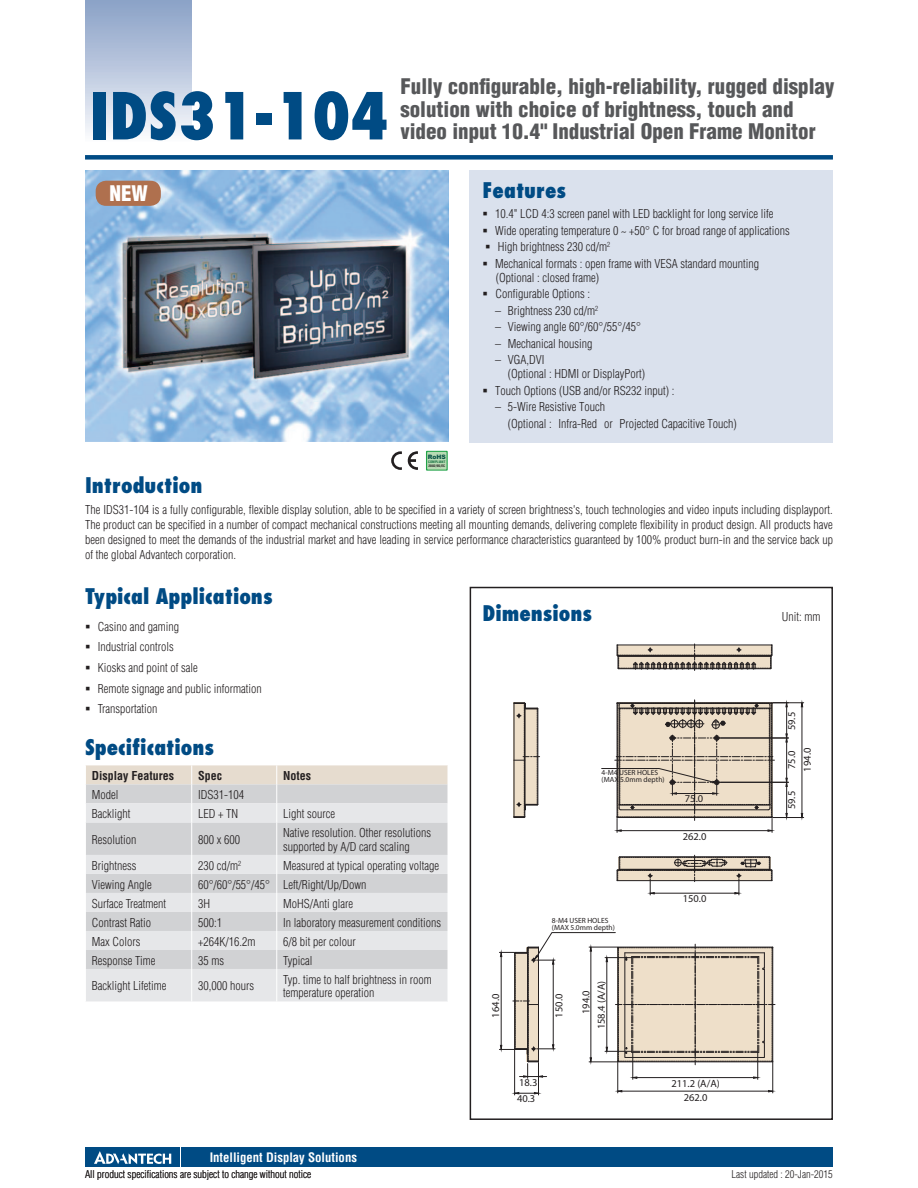
<style>
.page{position:relative;width:918px;height:1188px;background:#fff}
.page>*{position:absolute;margin:0;border:0;box-sizing:border-box;transform-origin:0 0}
.DS_Model_Name_1P{font:800 condensed 63px "Futura";color:#004b84}
.DS_Headline-1P{font:900 condensed 21px/22.5px "Helvetica";color:#57585a}
.DS_Paragraph_Header{font:800 condensed 21px "Futura";color:#004b84}
.DS_Model_Name_1P-2{font:900 condensed 21px "Helvetica";color:#fff}
.t1{font:700 condensed 12.75px "Helvetica";color:#fff}
.DS_Body_Text{font:300 condensed 12px/15px "Helvetica";color:#231f20}
.DS_Tab-data{font:300 condensed 12px/13.5px "Helvetica";color:#231f20}
.DS_Tab-data_bold{font:700 condensed 12px "Helvetica";color:#231f20}
.t2{font:10.5px/15px "Myriad Pro";color:#231f20;text-align:center}
.t3{font:300 condensed 10.5px "Helvetica";color:#231f20}
.t4{font:7.5px/6.8px "Myriad Pro";color:#231f20}
.t5{font:900 6px "Arial";color:#0c5447}
.t6{font:700 condensed 3.3px/4.5px "Helvetica";color:#231f20;scale:1.11 1}
.s1{color:#0c6a39}
</style>
<div class="page">
<div style="left:85px;top:155px;width:748px;height:5px;background:#004b84"></div>
<div style="left:85px;top:0;width:106px;height:143px;background:linear-gradient(to bottom,#879fc5,#fafafd)"></div>
<div style="left:182px;top:1147px;width:651px;height:20px;background:#004b84"></div>
<div style="left:85px;top:1147px;width:95px;height:20px;background:#004b84"></div>
<svg style="left:94px;top:1151px;width:77px;height:13px"></svg>
<div style="left:470px;top:170px;width:363px;height:272px;background:#dae1ed"></div>
<div style="left:470px;top:587px;width:363px;height:533px;border:2px solid #231f20"></div>
<svg style="left:86px;top:822px;width:362px;height:179px;background:#dbdcde"></svg>
<hr style="left:191px;top:822px;width:1px;height:33px;background:#fff">
<hr style="left:276px;top:822px;width:1px;height:33px;background:#fff">
<svg style="left:191px;top:855px;width:1px;height:114px"></svg>
<svg style="left:276px;top:855px;width:1px;height:114px"></svg>
<hr style="left:191px;top:969px;width:1px;height:32px;background:#fff">
<hr style="left:276px;top:969px;width:1px;height:32px;background:#fff">
<svg style="left:86px;top:765px;width:362px;height:57px;background:#dfddda"></svg>
<svg style="left:426px;top:451px;width:22px;height:20px"></svg>
<div style="left:427px;top:452px;width:20px;height:18px;background:#b8dbb4"></div>
<svg style="left:391px;top:451px;width:11px;height:19px"></svg>
<svg style="left:408px;top:451px;width:10px;height:19px"></svg>
<img style="left:85px;top:170px;width:364px;height:272px">
<hr style="left:773px;top:817px;width:31px;height:1px;background:#231f20">
<hr style="left:773px;top:702px;width:31px;height:1px;background:#231f20">
<hr style="left:802px;top:707px;width:1px;height:106px;background:#231f20">
<svg style="left:800px;top:813px;width:4px;height:8px"></svg>
<svg style="left:800px;top:700px;width:4px;height:8px"></svg>
<svg style="left:616px;top:644px;width:157px;height:27px;background:#b5aa9d"></svg>
<svg style="left:616px;top:855px;width:157px;height:40px"></svg>
<svg style="left:513px;top:702px;width:27px;height:116px;background:#cabfb0"></svg>
<svg style="left:601px;top:699px;width:187px;height:133px"></svg>
<hr style="left:538px;top:1063px;width:1px;height:32px;background:#231f20">
<hr style="left:514px;top:1050px;width:1px;height:45px;background:#231f20">
<svg style="left:512px;top:1092px;width:30px;height:3px"></svg>
<hr style="left:772px;top:1062px;width:1px;height:31px;background:#231f20">
<hr style="left:617px;top:1062px;width:1px;height:31px;background:#231f20">
<hr style="left:622px;top:1091px;width:147px;height:1px;background:#231f20">
<svg style="left:768px;top:1090px;width:8px;height:3px"></svg>
<svg style="left:615px;top:1090px;width:8px;height:3px"></svg>
<svg style="left:499px;top:932px;width:276px;height:147px"></svg>
<div style="left:96px;top:181px;width:65px;height:25px;background:#af704e;border-radius:10px"></div>
<p class="DS_Model_Name_1P" style="left:89px;top:76px;width:301px">IDS31-104</p>
<p class="DS_Headline-1P" style="left:400px;top:75px;width:435px">Fully configurable, high-reliability, rugged display solution with choice of brightness, touch and video input 10.4" Industrial Open Frame Monitor</p>
<p class="DS_Model_Name_1P-2" style="left:109px;top:181px;width:40px">NEW</p>
<p class="t5" style="left:428px;top:452px;width:19px">RoHS</p>
<p class="t6" style="left:428px;top:459px;width:17px"><span class="s1">COMPLIANT<br></span>2002/95/EC</p>
<h2 class="DS_Paragraph_Header" style="left:483px;top:177px;width:85px">Features</h2>
<p class="DS_Body_Text" style="left:495px;top:205px;width:296px;line-height:16.5px">10.4" LCD 4:3 screen panel with LED backlight for long service life Wide operating temperature 0 ~ +50° C for broad range of applications High brightness 230 cd/m<sup>2<br></sup>Mechanical formats : open frame with VESA standard mounting</p>
<p class="DS_Body_Text" style="left:495px;top:269px;width:105px;line-height:16.4px">(Optional : closed frame)<br>Configurable Options :</p>
<p class="DS_Body_Text" style="left:495px;top:303px;width:105px">– Brightness 230 cd/m<sup>2</sup></p>
<p class="DS_Body_Text" style="left:495px;top:319px;width:147px">– Viewing angle 60°/60°/55°/45°</p>
<p class="DS_Body_Text" style="left:495px;top:336px;width:99px">– Mechanical housing</p>
<p class="DS_Body_Text" style="left:508px;top:352px;width:139px;line-height:14.4px;text-indent:-13px">– VGA,DVI<br>(Optional : HDMI or DisplayPort)</p>
<p class="DS_Body_Text" style="left:495px;top:383px;width:181px">Touch Options (USB and/or RS232 input) :</p>
<p class="DS_Body_Text" style="left:508px;top:399px;width:230px;line-height:16.4px;text-indent:-13px">– 5-Wire Resistive Touch<br>(Optional : Infra-Red or Projected Capacitive Touch)</p>
<p class="DS_Paragraph_Header" style="left:85px;top:472px;width:119px">Introduction</p>
<p class="DS_Body_Text" style="left:85px;top:503px;width:749px;text-align:justify">The IDS31-104 is a fully configurable, flexible display solution, able to be specified in a variety of screen brightness's, touch technologies and video inputs including displayport.<br>The product can be specified in a number of compact mechanical constructions meeting all mounting demands, delivering complete flexibility in product design. All products have been designed to meet the demands of the industrial market and have leading in service performance characteristics guaranteed by 100% product burn-in and the service back up of the global Advantech corporation.</p>
<p class="DS_Paragraph_Header" style="left:85px;top:582px;width:189px">Typical Applications</p>
<p class="DS_Body_Text" style="left:98px;top:619px;width:83px">Casino and gaming</p>
<p class="DS_Body_Text" style="left:98px;top:639px;width:77px">Industrial controls</p>
<p class="DS_Body_Text" style="left:98px;top:660px;width:101px">Kiosks and point of sale</p>
<p class="DS_Body_Text" style="left:98px;top:681px;width:165px">Remote signage and public information</p>
<p class="DS_Body_Text" style="left:98px;top:701px;width:61px">Transportation</p>
<p class="DS_Paragraph_Header" style="left:85px;top:734px;width:131px">Specifications</p>
<p class="DS_Tab-data_bold" style="left:92px;top:769px;width:84px">Display Features</p>
<p class="DS_Tab-data_bold" style="left:198px;top:769px;width:25px">Spec</p>
<p class="DS_Tab-data_bold" style="left:283px;top:769px;width:29px">Notes</p>
<p class="DS_Tab-data" style="left:92px;top:788px;width:28px">Model</p>
<p class="DS_Tab-data" style="left:198px;top:788px;width:47px">IDS31-104</p>
<p class="DS_Tab-data" style="left:92px;top:807px;width:40px">Backlight</p>
<p class="DS_Tab-data" style="left:198px;top:807px;width:41px">LED + TN</p>
<p class="DS_Tab-data" style="left:283px;top:807px;width:53px">Light source</p>
<p class="DS_Tab-data" style="left:92px;top:833px;width:46px">Resolution</p>
<p class="DS_Tab-data" style="left:198px;top:833px;width:43px">800 x 600</p>
<p class="DS_Tab-data" style="left:283px;top:826px;width:149px">Native resolution. Other resolutions supported by A/D card scaling</p>
<p class="DS_Tab-data" style="left:92px;top:859px;width:46px">Brightness</p>
<p class="DS_Tab-data" style="left:198px;top:859px;width:45px">230 cd/m<sup>2</sup></p>
<p class="DS_Tab-data" style="left:283px;top:859px;width:157px">Measured at typical operating voltage</p>
<p class="DS_Tab-data" style="left:92px;top:878px;width:61px">Viewing Angle</p>
<p class="DS_Tab-data" style="left:198px;top:878px;width:73px">60°/60°/55°/45°</p>
<p class="DS_Tab-data" style="left:283px;top:878px;width:85px">Left/Right/Up/Down</p>
<p class="DS_Tab-data" style="left:92px;top:897px;width:76px">Surface Treatment</p>
<p class="DS_Tab-data" style="left:198px;top:897px;width:13px">3H</p>
<p class="DS_Tab-data" style="left:283px;top:897px;width:71px">MoHS/Anti glare</p>
<p class="DS_Tab-data" style="left:92px;top:916px;width:61px">Contrast Ratio</p>
<p class="DS_Tab-data" style="left:198px;top:916px;width:25px">500:1</p>
<p class="DS_Tab-data" style="left:283px;top:916px;width:160px">In laboratory measurement conditions</p>
<p class="DS_Tab-data" style="left:92px;top:935px;width:50px">Max Colors</p>
<p class="DS_Tab-data" style="left:198px;top:935px;width:59px">+264K/16.2m</p>
<p class="DS_Tab-data" style="left:283px;top:935px;width:74px">6/8 bit per colour</p>
<p class="DS_Tab-data" style="left:92px;top:954px;width:65px">Response Time</p>
<p class="DS_Tab-data" style="left:198px;top:954px;width:27px">35 ms</p>
<p class="DS_Tab-data" style="left:283px;top:954px;width:31px">Typical</p>
<p class="DS_Tab-data" style="left:92px;top:979px;width:76px">Backlight Lifetime</p>
<p class="DS_Tab-data" style="left:198px;top:979px;width:57px">30,000 hours</p>
<p class="DS_Tab-data" style="left:283px;top:973px;width:150px">Typ. time to half brightness in room temperature operation</p>
<p class="t1" style="left:210px;top:1150px;width:149px">Intelligent Display Solutions</p>
<p class="DS_Paragraph_Header" style="left:482px;top:599px;width:111px">Dimensions</p>
<p class="DS_Body_Text" style="left:782px;top:609px;width:40px">Unit: mm</p>
<p class="t4" style="left:602px;top:769px;width:64px">4-M4 USER HOLES (MAX 5.0mm depth)</p>
<p class="t2" style="left:685px;top:790px;width:20px">75.0</p>
<p class="t2" style="left:683px;top:828px;width:25px">262.0</p>
<p class="t4" style="left:552px;top:917px;width:64px">8-M4 USER HOLES (MAX 5.0mm depth)</p>
<p class="t2" style="left:488px;top:1018px;width:25px;rotate:-90deg">164.0</p>
<p class="t2" style="left:551px;top:1018px;width:25px;rotate:-90deg">150.0</p>
<p class="t2" style="left:578px;top:1029px;width:50px;rotate:-90deg">194.0<br>158.4 (A/A)</p>
<p class="t2" style="left:683px;top:891px;width:25px">150.0</p>
<p class="t2" style="left:519px;top:1075px;width:20px">18.3</p>
<p class="t2" style="left:517px;top:1091px;width:20px">40.3</p>
<p class="t2" style="left:671px;top:1076px;width:50px;line-height:14px">211.2 (A/A)<br>262.0</p>
<p class="t2" style="left:784px;top:730px;width:20px;rotate:-90deg">59.5</p>
<p class="t2" style="left:784px;top:769px;width:20px;rotate:-90deg">75.0</p>
<p class="t2" style="left:784px;top:809px;width:20px;rotate:-90deg">59.5</p>
<p class="t2" style="left:800px;top:772px;width:25px;rotate:-90deg">194.0</p>
<p class="t3" style="left:85px;top:1168px;width:228px">All product specifications are subject to change without notice</p>
<p class="t3" style="left:732px;top:1168px;width:103px">Last updated : 20-Jan-2015</p>
</div>
